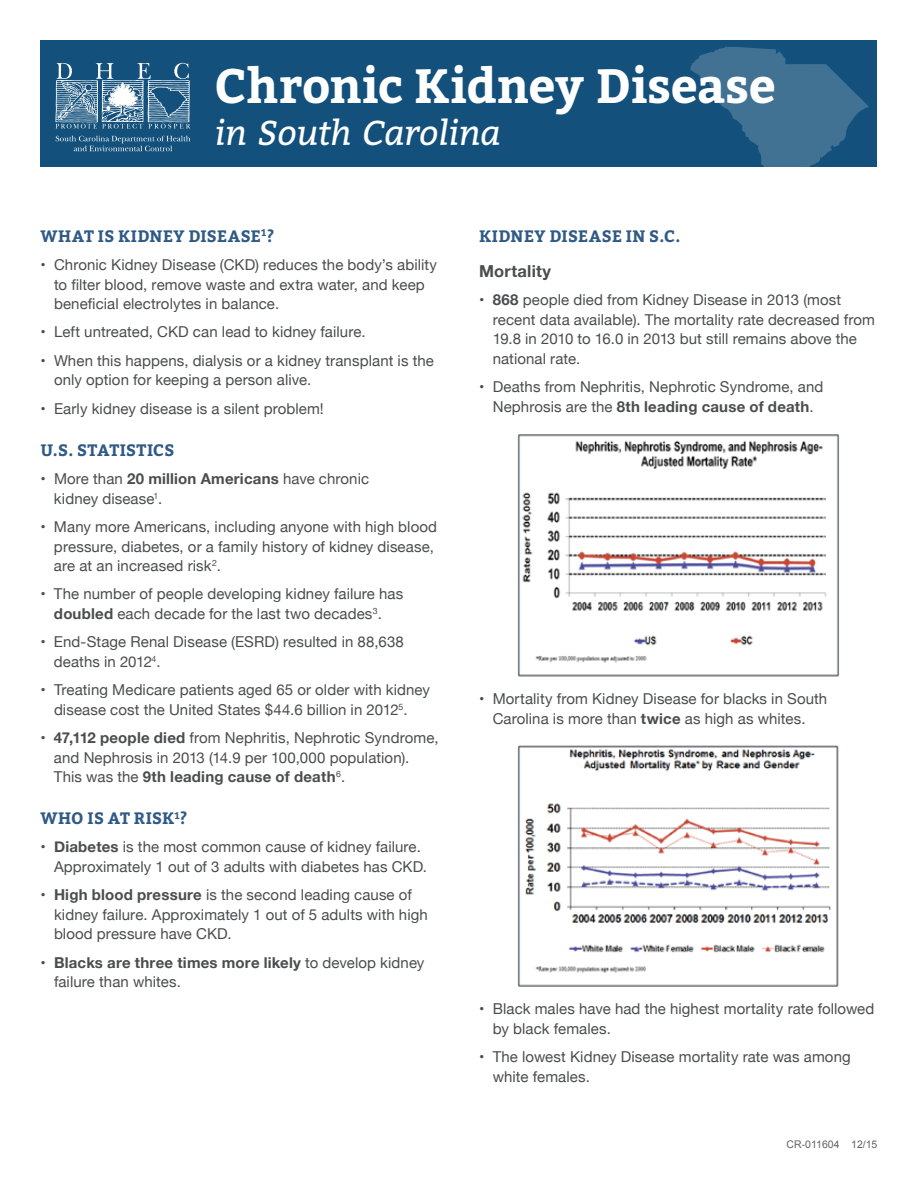
<style>
.page{position:relative;width:918px;height:1188px;background:#fff}
.page>*{position:absolute;margin:0;border:0;box-sizing:border-box;transform-origin:0 0}
.t1{font:700 48px "Bitter";letter-spacing:-.005em;color:#fff}
.t2{font:italic 34.5px "Bitter";letter-spacing:-.015em;color:#fff}
.t3{font:700 16.5px "Bitter";letter-spacing:.015em;color:#305a85}
.t4{font:700 16.5px "Helvetica Neue";letter-spacing:.01em;color:#4b4c4d}
.t5{font:15px/19.5px "Helvetica Neue";letter-spacing:.005em;color:#4b4c4d}
.t6{font:10.5px "Arial";color:#636366}
.s1{font-weight:700}
</style>
<div class="page">
<div style="left:40px;top:40px;width:838px;height:127px;background:#13507b"></div>
<svg style="left:690px;top:46px;width:179px;height:121px"></svg>
<img style="left:517px;top:434px;width:323px;height:243px">
<img style="left:517px;top:745px;width:322px;height:242px">
<svg style="left:56px;top:136px;width:134px;height:15px"></svg>
<svg style="left:56px;top:63px;width:134px;height:65px"></svg>
<h1 class="t1" style="left:215px;top:57px;width:562px">Chronic Kidney Disease</h1>
<h2 class="t2" style="left:215px;top:107px;width:287px">in South Carolina</h2>
<p class="t3" style="left:40px;top:226px;width:235px">WHAT IS KIDNEY DISEASE<sup>1</sup>?</p>
<p class="t5" style="left:54px;top:256px;width:385px;text-indent:-14px">• Chronic Kidney Disease (CKD) reduces the body’s ability to filter blood, remove waste and extra water, and keep beneficial electrolytes in balance.</p>
<p class="t5" style="left:40px;top:323px;width:327px">• Left untreated, CKD can lead to kidney failure.</p>
<p class="t5" style="left:54px;top:352px;width:382px;text-indent:-14px">• When this happens, dialysis or a kidney transplant is the only option for keeping a person alive.</p>
<p class="t5" style="left:40px;top:400px;width:285px">• Early kidney disease is a silent problem!</p>
<p class="t3" style="left:40px;top:440px;width:135px">U.S. STATISTICS</p>
<p class="t5" style="left:54px;top:470px;width:317px;text-indent:-13px">• More than <span class="s1">20 million Americans</span> have chronic kidney disease<sup>1</sup>.</p>
<p class="t5" style="left:54px;top:518px;width:385px;text-indent:-14px">• Many more Americans, including anyone with high blood pressure, diabetes, or a family history of kidney disease, are at an increased risk<sup>2</sup>.</p>
<p class="t5" style="left:40px;top:585px;width:364px;text-align:center">• The number of people developing kidney failure has <span class="s1">doubled</span> each decade for the last two decades<sup>3</sup>.</p>
<p class="t5" style="left:54px;top:633px;width:351px;text-indent:-13px">• End-Stage Renal Disease (ESRD) resulted in 88,638 deaths in 2012<sup>4</sup>.</p>
<p class="t5" style="left:54px;top:681px;width:378px;text-indent:-14px">• Treating Medicare patients aged 65 or older with kidney disease cost the United States $44.6 billion in 2012<sup>5</sup>.</p>
<p class="t5" style="left:54px;top:729px;width:386px;text-indent:-14px">• <span class="s1">47,112 people died</span> from Nephritis, Nephrotic Syndrome, and Nephrosis in 2013 (14.9 per 100,000 population).<br>This was the <span class="s1">9th leading cause of death</span><sup>6</sup>.</p>
<p class="t3" style="left:40px;top:808px;width:149px">WHO IS AT RISK<sup>1</sup>?</p>
<p class="t5" style="left:54px;top:838px;width:375px;text-indent:-14px">• <span class="s1">Diabetes</span> is the most common cause of kidney failure.<br>Approximately 1 out of 3 adults with diabetes has CKD.</p>
<p class="t5" style="left:54px;top:886px;width:375px;text-indent:-14px">• <span class="s1">High blood pressure</span> is the second leading cause of kidney failure. Approximately 1 out of 5 adults with high blood pressure have CKD.</p>
<p class="t5" style="left:54px;top:954px;width:372px;text-indent:-14px">• <span class="s1">Blacks are three times more likely</span> to develop kidney failure than whites.</p>
<p class="t3" style="left:479px;top:226px;width:203px">KIDNEY DISEASE IN S.C.</p>
<p class="t4" style="left:479px;top:258px;width:73px">Mortality</p>
<p class="t5" style="left:493px;top:291px;width:384px;text-indent:-14px">• <span class="s1">868</span> people died from Kidney Disease in 2013 (most recent data available). The mortality rate decreased from 19.8 in 2010 to 16.0 in 2013 but still remains above the national rate.</p>
<p class="t5" style="left:479px;top:378px;width:346px;text-align:center">• Deaths from Nephritis, Nephrotic Syndrome, and<br>Nephrosis are the <span class="s1">8th leading cause of death</span>.</p>
<p class="t5" style="left:479px;top:690px;width:350px;text-align:center">• Mortality from Kidney Disease for blacks in South<br>Carolina is more than <span class="s1">twice</span> as high as whites.</p>
<p class="t5" style="left:493px;top:1000px;width:383px;text-indent:-14px">• Black males have had the highest mortality rate followed by black females.</p>
<p class="t5" style="left:493px;top:1048px;width:359px;text-indent:-14px">• The lowest Kidney Disease mortality rate was among white females.</p>
<p class="t6" style="left:787px;top:1137px;width:92px">CR-011604 12/15</p>
</div>
